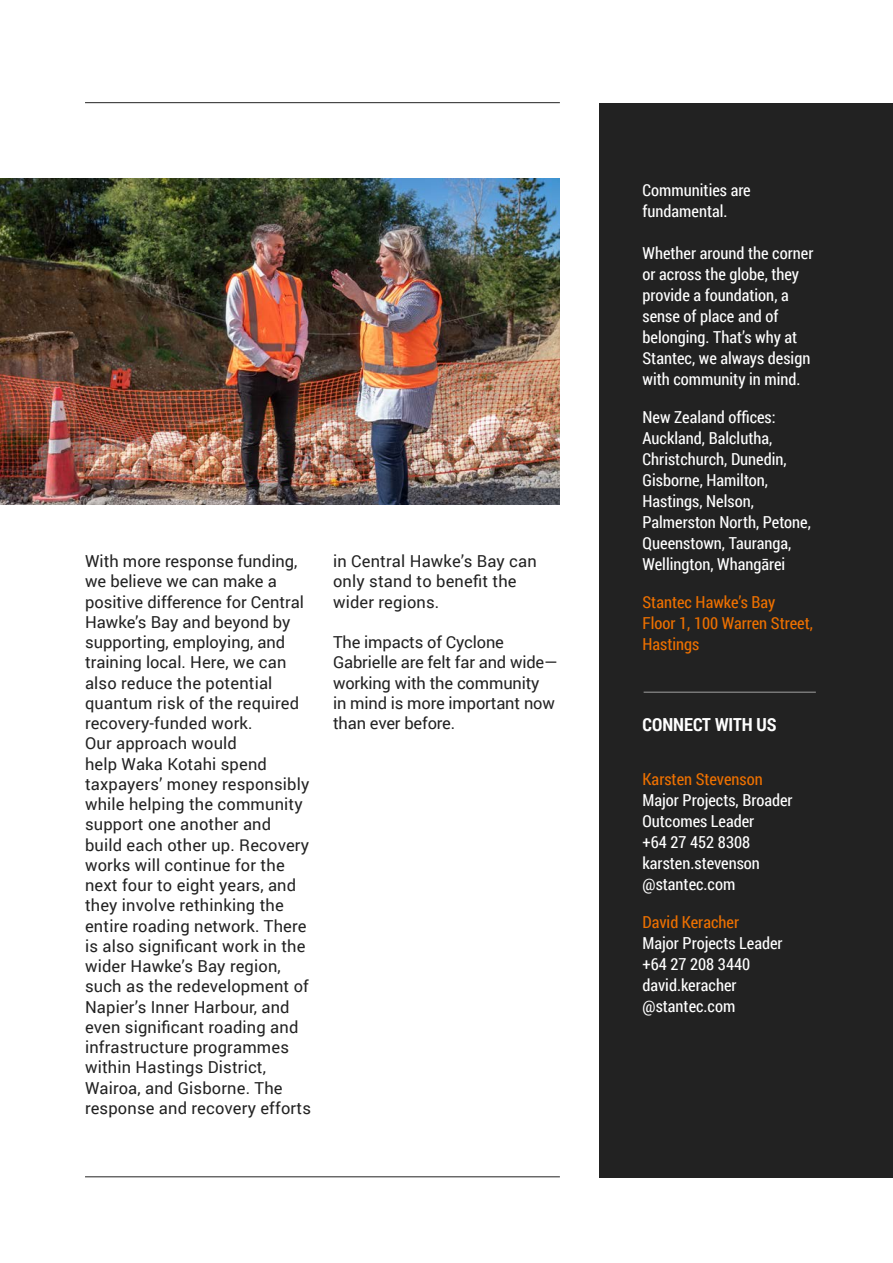
<style>
.page{position:relative;width:893px;height:1263px;background:#fff}
.page>*{position:absolute;margin:0;border:0;box-sizing:border-box;transform-origin:0 0}
.t1{font:700 18px "Roboto Condensed";color:#fff}
.t2{font:16.5px/20.2px "Roboto";letter-spacing:.01em;color:#222}
.t3{font:16.5px/21px "Roboto Condensed";color:#fff}
.t4{font:16.5px/20.2px "Roboto";letter-spacing:-.01em;color:#222}
.t5{font:16.5px/21px "Roboto Condensed";color:#ed7000}
</style>
<div class="page">
<div style="left:599px;top:104px;width:294px;height:1074px;background:#222"></div>
<img style="left:0;top:179px;width:560px;height:326px">
<hr style="left:644px;top:692px;width:172px;height:1px;background:#a1a1a1">
<hr style="left:85px;top:102px;width:475px;height:1px;background:#222">
<hr style="left:85px;top:1176px;width:475px;height:1px;background:#222">
<p class="t2" style="left:85px;top:550px;width:227px">With more response funding, we believe we can make a positive difference for Central<br>Hawke’s Bay and beyond by supporting, employing, and training local. Here, we can also reduce the potential quantum risk of the required recovery-funded work.<br>Our approach would<br>help Waka Kotahi spend taxpayers’ money responsibly while helping the community support one another and build each other up. Recovery works will continue for the next four to eight years, and they involve rethinking the entire roading network. There is also significant work in the wider Hawke’s Bay region, such as the redevelopment of<br>Napier’s Inner Harbour, and even significant roading and infrastructure programmes within Hastings District,<br>Wairoa, and Gisborne. The response and recovery efforts</p>
<p class="t2" style="left:333px;top:550px;width:205px">in Central Hawke’s Bay can only stand to benefit the wider regions.</p>
<p class="t4" style="left:333px;top:631px;width:226px">The impacts of Cyclone<br>Gabrielle are felt far and wide— working with the community<br>in mind is more important now than ever before.</p>
<p class="t3" style="left:642px;top:179px;width:110px">Communities are fundamental.</p>
<p class="t3" style="left:642px;top:242px;width:172px">Whether around the corner or across the globe, they provide a foundation, a sense of place and of belonging. That’s why at<br>Stantec, we always design with community in mind.</p>
<p class="t3" style="left:642px;top:406px;width:170px">New Zealand offices:<br>Auckland, Balclutha,<br>Christchurch, Dunedin,<br>Gisborne, Hamilton,<br>Hastings, Nelson,<br>Palmerston North, Petone,<br>Queenstown, Tauranga,<br>Wellington, Whangārei</p>
<p class="t5" style="left:642px;top:591px;width:172px">Stantec Hawke’s Bay<br>Floor 1, 100 Warren Street,<br>Hastings</p>
<p class="t1" style="left:642px;top:711px;width:136px">CONNECT WITH US</p>
<p class="t5" style="left:642px;top:768px;width:122px">Karsten Stevenson</p>
<p class="t3" style="left:642px;top:789px;width:152px">Major Projects, Broader<br>Outcomes Leader<br>+64 27 452 8308 karsten.stevenson @stantec.com</p>
<p class="t5" style="left:642px;top:911px;width:98px">David Keracher</p>
<p class="t3" style="left:642px;top:932px;width:142px">Major Projects Leader +64 27 208 3440 david.keracher @stantec.com</p>
</div>
